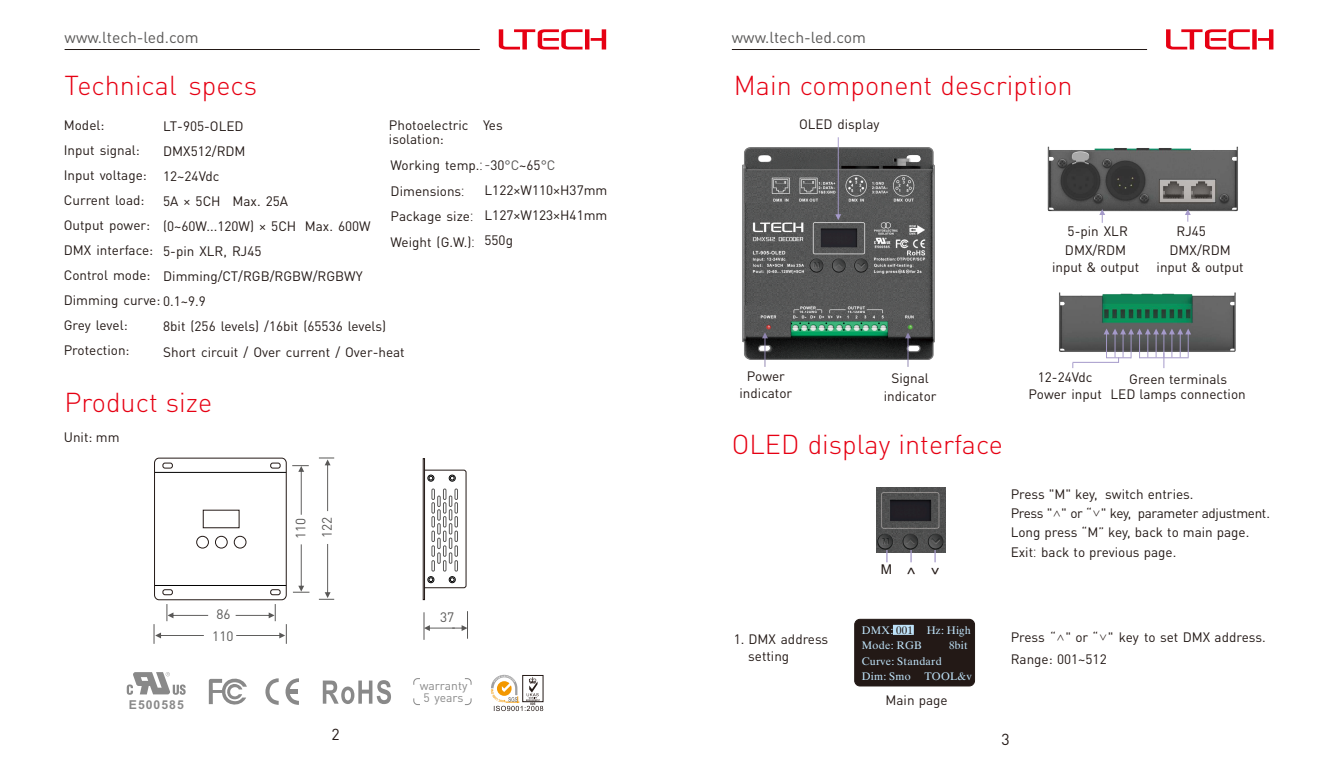
<style>
.page{position:relative;width:1340px;height:766px;background:#fff}
.page>*{position:absolute;margin:0;border:0;box-sizing:border-box;transform-origin:0 0}
.t1{font:300 27px "DIN Pro";color:#e60013}
.t2{font:15.75px "DIN Pro";color:#595857}
.t3{font:15.75px "DIN Pro";color:#231916}
.t4{font:15.75px "Arial";color:#231916;scale:.85 1}
.t5{font:13.5px/25px "DIN Pro";color:#231916}
.t6{font:13.5px/26.3px "DIN Pro";color:#595857}
.t7{font:13.5px "Arial";color:#231916}
.t8{font:12.15px/12.4px "DIN Pro";color:#898989;text-align:center}
.t9{font:700 12.15px "Arial";letter-spacing:.085em;color:#898989}
.t10{font:11.03px/15.3px "Dutch 801 BT";letter-spacing:.025em;color:#bee2f8}
.s1{font-family:"Microsoft Ya Hei";font-weight:300}
.s2{color:#595857}
.s3{color:#231916}
</style>
<div class="page">
<img style="left:742px;top:148px;width:192px;height:211px">
<img style="left:876px;top:487px;width:69px;height:65px">
<img style="left:1047px;top:146px;width:191px;height:66px">
<img style="left:1059px;top:292px;width:177px;height:60px">
<svg style="left:236px;top:604px;width:51px;height:39px"></svg>
<svg style="left:153px;top:604px;width:55px;height:39px"></svg>
<svg style="left:423px;top:611px;width:45px;height:28px"></svg>
<svg style="left:319px;top:457px;width:15px;height:54px"></svg>
<svg style="left:292px;top:465px;width:17px;height:49px"></svg>
<svg style="left:319px;top:544px;width:15px;height:55px"></svg>
<svg style="left:293px;top:544px;width:16px;height:48px"></svg>
<svg style="left:424px;top:469px;width:42px;height:119px"></svg>
<div style="left:196px;top:536px;width:13px;height:12px;border:1px solid #231916;border-radius:50%"></div>
<div style="left:215px;top:536px;width:12px;height:12px;border:1px solid #231916;border-radius:50%"></div>
<div style="left:234px;top:536px;width:12px;height:12px;border:1px solid #231916;border-radius:50%"></div>
<hr style="left:155px;top:585px;width:131px;height:1px;background:#000">
<hr style="left:155px;top:472px;width:131px;height:1px;background:#000">
<div style="left:154px;top:457px;width:132px;height:143px;border:1px solid #231916;border-radius:5px"></div>
<div style="left:163px;top:462px;width:10px;height:6px;border:1px solid #231916;border-radius:2px"></div>
<div style="left:163px;top:589px;width:10px;height:5px;border:1px solid #231916;border-radius:2px"></div>
<div style="left:270px;top:462px;width:10px;height:6px;border:1px solid #231916;border-radius:2px"></div>
<div style="left:270px;top:589px;width:10px;height:5px;border:1px solid #231916;border-radius:2px"></div>
<svg style="left:835px;top:137px;width:6px;height:83px"></svg>
<svg style="left:905px;top:332px;width:6px;height:35px"></svg>
<svg style="left:1184px;top:209px;width:6px;height:13px"></svg>
<svg style="left:1099px;top:209px;width:6px;height:14px"></svg>
<hr style="left:1072px;top:362px;width:46px;height:1px;background:#a59aca">
<svg style="left:1103px;top:328px;width:88px;height:40px"></svg>
<svg style="left:762px;top:332px;width:6px;height:35px"></svg>
<svg style="left:886px;top:549px;width:1px;height:13px"></svg>
<svg style="left:934px;top:549px;width:1px;height:13px"></svg>
<svg style="left:499px;top:29px;width:107px;height:20px"></svg>
<svg style="left:1166px;top:29px;width:107px;height:20px"></svg>
<hr style="left:65px;top:49px;width:415px;height:1px;background:#231916">
<hr style="left:732px;top:49px;width:415px;height:1px;background:#231916">
<div style="left:854px;top:619px;width:120px;height:67px;background:#231916;border:1px solid #231916;border-radius:5px"></div>
<svg style="left:893px;top:624px;width:21px;height:11px"></svg>
<svg style="left:209px;top:678px;width:38px;height:27px"></svg>
<svg style="left:265px;top:678px;width:34px;height:26px"></svg>
<svg style="left:323px;top:680px;width:68px;height:23px"></svg>
<svg style="left:413px;top:678px;width:59px;height:27px"></svg>
<svg style="left:491px;top:674px;width:52px;height:36px"></svg>
<svg style="left:127px;top:672px;width:59px;height:22px"></svg>
<svg style="left:907px;top:549px;width:8px;height:14px"></svg>
<p class="t2" style="left:65px;top:31px;width:136px">www.ltech-led.com</p>
<p class="t2" style="left:732px;top:31px;width:136px">www.ltech-led.com</p>
<h1 class="t1" style="left:65px;top:75px;width:194px">Technical specs</h1>
<p class="t5" style="left:64px;top:114px;width:84px">Model:<br>Input signal:<br>Input voltage:<br>Current load:</p>
<p class="t5" style="left:163px;top:115px;width:82px">LT-905-OLED</p>
<p class="t5" style="left:163px;top:140px;width:84px">DMX512/RDM</p>
<p class="t5" style="left:177px;top:165px;width:9px">~</p>
<p class="t5" style="left:163px;top:190px;width:126px">5A × 5CH Max. 25A</p>
<p class="t5" style="left:163px;top:215px;width:209px">(0~60W...120W) × 5CH Max. 600W</p>
<p class="t5" style="left:163px;top:240px;width:100px">5-pin XLR, RJ45</p>
<p class="t5" style="left:163px;top:165px;width:58px">12 24Vdc</p>
<p class="t5" style="left:64px;top:214px;width:98px">Output power:<br>DMX interface:<br>Control mode:<br>Dimming curve:</p>
<p class="t5" style="left:163px;top:265px;width:201px">Dimming/CT/RGB/RGBW/RGBWY<br>0.1~9.9</p>
<p class="t5" style="left:389px;top:120px;width:81px;line-height:14.2px">Photoelectric isolation:</p>
<p class="t5" style="left:483px;top:114px;width:21px">Yes</p>
<p class="t5" style="left:484px;top:154px;width:124px;text-indent:-94px">Working temp.<span class="s1">:-</span>30 ~65<span class="s2">°C<br></span>L122×W110×H37mm<br>L127×W123×H41mm<br>550g</p>
<p class="t6" style="left:504px;top:153px;width:16px">°C</p>
<p class="t5" style="left:390px;top:179px;width:86px">Dimensions<span class="s1">:<br></span>Package size<span class="s1">:<br></span>Weight (G.W.)<span class="s1">:</span></p>
<p class="t5" style="left:64px;top:314px;width:67px">Grey level:<br>Protection:</p>
<p class="t5" style="left:163px;top:315px;width:243px">8bit (256 levels) /16bit (65536 levels)<br>Short circuit / Over current / Over-heat</p>
<h1 class="t1" style="left:65px;top:391px;width:149px">Product size</h1>
<p class="t5" style="left:64px;top:426px;width:57px">Unit: mm</p>
<p class="t6" style="left:289px;top:539px;width:24px;rotate:-90deg">110<br>122</p>
<p class="t6" style="left:216px;top:602px;width:16px">86</p>
<p class="t6" style="left:440px;top:605px;width:15px">37</p>
<p class="t9" style="left:129px;top:700px;width:56px">E500585</p>
<p class="t6" style="left:212px;top:623px;width:23px">110</p>
<p class="t3" style="left:331px;top:727px;width:10px">2</p>
<p class="t8" style="left:419px;top:680px;width:49px">warranty<br>5 years</p>
<h1 class="t1" style="left:733px;top:75px;width:340px">Main component description</h1>
<p class="t5" style="left:799px;top:113px;width:82px">OLED display</p>
<p class="t5" style="left:1067px;top:219px;width:62px">5-pin XLR</p>
<p class="t5" style="left:1176px;top:219px;width:31px">RJ45</p>
<p class="t5" style="left:1052px;top:243px;width:89px;line-height:16.4px;text-align:center">DMX/RDM input &amp; output</p>
<p class="t5" style="left:1156px;top:243px;width:89px;line-height:16.4px;text-align:center">DMX/RDM input &amp; output</p>
<p class="t5" style="left:739px;top:368px;width:54px;line-height:17.3px;text-align:center">Power indicator</p>
<p class="t5" style="left:883px;top:371px;width:54px;line-height:17.3px;text-align:center">Signal indicator</p>
<p class="t5" style="left:1028px;top:369px;width:75px;line-height:17.3px;text-align:center">12-24Vdc<br>Power input</p>
<p class="t5" style="left:1110px;top:372px;width:137px;line-height:15.5px;text-align:center">Green terminals<br>LED lamps connection</p>
<h1 class="t1" style="left:732px;top:433px;width:273px">OLED display interface</h1>
<p class="t7" style="left:881px;top:563px;width:13px">M</p>
<p class="t4" style="left:929px;top:575px;width:11px;rotate:-90deg">&lt;</p>
<p class="t5" style="left:1010px;top:485px;width:261px;line-height:18.9px">Press "M" key, switch entries.<br>Press "<span class="s1">∧</span>" or “<span class="s1">∨</span>" key, parameter adjustment.<br>Long press “M” key, back to main page.</p>
<p class="t5" style="left:1010px;top:541px;width:167px">Exit<span class="s1">:</span> back to previous page.</p>
<p class="t10" style="left:861px;top:623px;width:53px">DMX: <span class="s3">001</span></p>
<p class="t10" style="left:926px;top:623px;width:46px">Hz: High</p>
<p class="t10" style="left:861px;top:638px;width:61px">Mode: RGB</p>
<p class="t10" style="left:949px;top:638px;width:20px">8bit</p>
<p class="t10" style="left:861px;top:654px;width:111px">Curve: Standard<br>Dim: Smo TOOL&amp;v</p>
<p class="t5" style="left:748px;top:631px;width:82px;line-height:17.3px;text-indent:-14px">1. DMX address setting</p>
<p class="t5" style="left:1010px;top:627px;width:256px;line-height:21.4px">Press “<span class="s1">∧</span>" or “<span class="s1">∨</span>" key to set DMX address.<br>Range: 001~512</p>
<p class="t5" style="left:885px;top:688px;width:64px">Main page</p>
<p class="t3" style="left:1001px;top:732px;width:10px">3</p>
</div>
